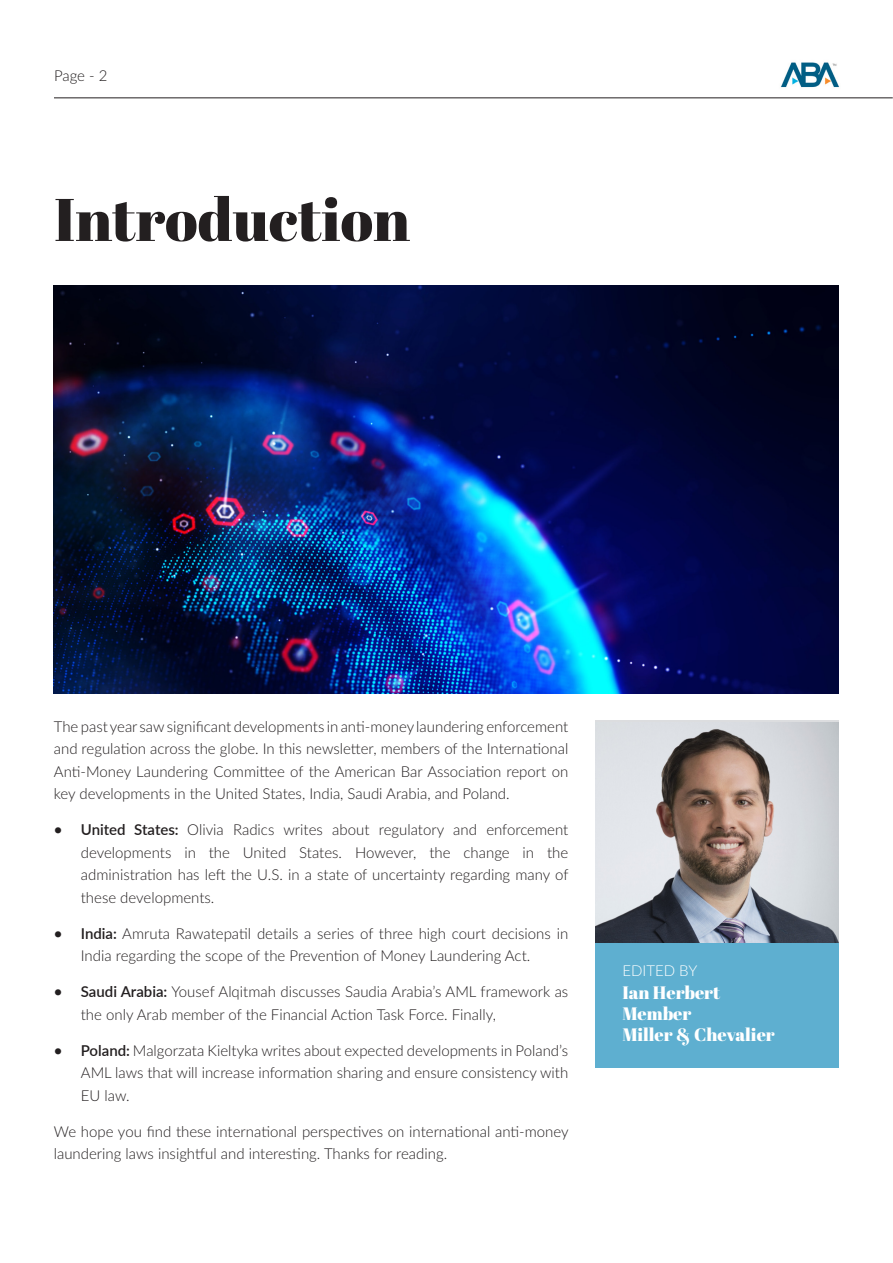
<style>
.page{position:relative;width:893px;height:1263px;background:#fff}
.page>*{position:absolute;margin:0;border:0;box-sizing:border-box;transform-origin:0 0}
._40pt_Size_Align_Left{font:60px "Abril Fatface";color:#231f20}
._12pt_Size_Align_Left{font:18px "Abril Fatface";color:#fff}
._10pt_Size_Align_Left_Justify{font:300 15px/22.5px "Lato";color:#231f20;text-align:justify}
._10pt_Size_Align_Left{font:300 15px "Lato";color:#fff}
.s1{font-weight:600}
</style>
<div class="page">
<div style="left:595px;top:897px;width:244px;height:170px;background:#5eafd0"></div>
<img style="left:595px;top:722px;width:244px;height:220px">
<img style="left:54px;top:285px;width:785px;height:409px">
<img style="left:780px;top:62px;width:59px;height:26px">
<hr style="left:54px;top:98px;width:839px;height:1px;background:#231f20">
<p class="_10pt_Size_Align_Left_Justify" style="left:54px;top:64px;width:55px">Page - 2</p>
<p class="_40pt_Size_Align_Left" style="left:54px;top:177px;width:358px">Introduction</p>
<p class="_10pt_Size_Align_Left_Justify" style="left:54px;top:715px;width:516px">The past year saw significant developments in anti-money laundering enforcement and regulation across the globe. In this newsletter, members of the International Anti-Money Laundering Committee of the American Bar Association report on key developments in the United States, India, Saudi Arabia, and Poland.</p>
<p class="_10pt_Size_Align_Left_Justify" style="left:81px;top:818px;width:489px;text-indent:-27px"><span class="s1">• United States:</span> Olivia Radics writes about regulatory and enforcement developments in the United States. However, the change in the administration has left the U.S. in a state of uncertainty regarding many of these developments.</p>
<p class="_10pt_Size_Align_Left_Justify" style="left:81px;top:922px;width:489px;text-indent:-27px"><span class="s1">• India:</span> Amruta Rawatepatil details a series of three high court decisions in<br>India regarding the scope of the Prevention of Money Laundering Act.</p>
<p class="_10pt_Size_Align_Left_Justify" style="left:81px;top:980px;width:489px;text-indent:-27px"><span class="s1">• Saudi Arabia:</span> Yousef Alqitmah discusses Saudia Arabia’s AML framework as the only Arab member of the Financial Action Task Force. Finally,</p>
<p class="_10pt_Size_Align_Left_Justify" style="left:81px;top:1039px;width:489px;text-indent:-27px"><span class="s1">• Poland:</span> Malgorzata Kieltyka writes about expected developments in Poland’s AML laws that will increase information sharing and ensure consistency with EU law.</p>
<p class="_10pt_Size_Align_Left_Justify" style="left:54px;top:1120px;width:516px">We hope you find these international perspectives on international anti-money laundering laws insightful and interesting. Thanks for reading.</p>
<p class="_10pt_Size_Align_Left" style="left:622px;top:960px;width:76px">EDITED BY</p>
<p class="_12pt_Size_Align_Left" style="left:622px;top:980px;width:99px">Ian Herbert</p>
<p class="_12pt_Size_Align_Left" style="left:622px;top:1001px;width:71px">Member</p>
<p class="_12pt_Size_Align_Left" style="left:622px;top:1022px;width:154px">Miller &amp; Chevalier</p>
</div>
